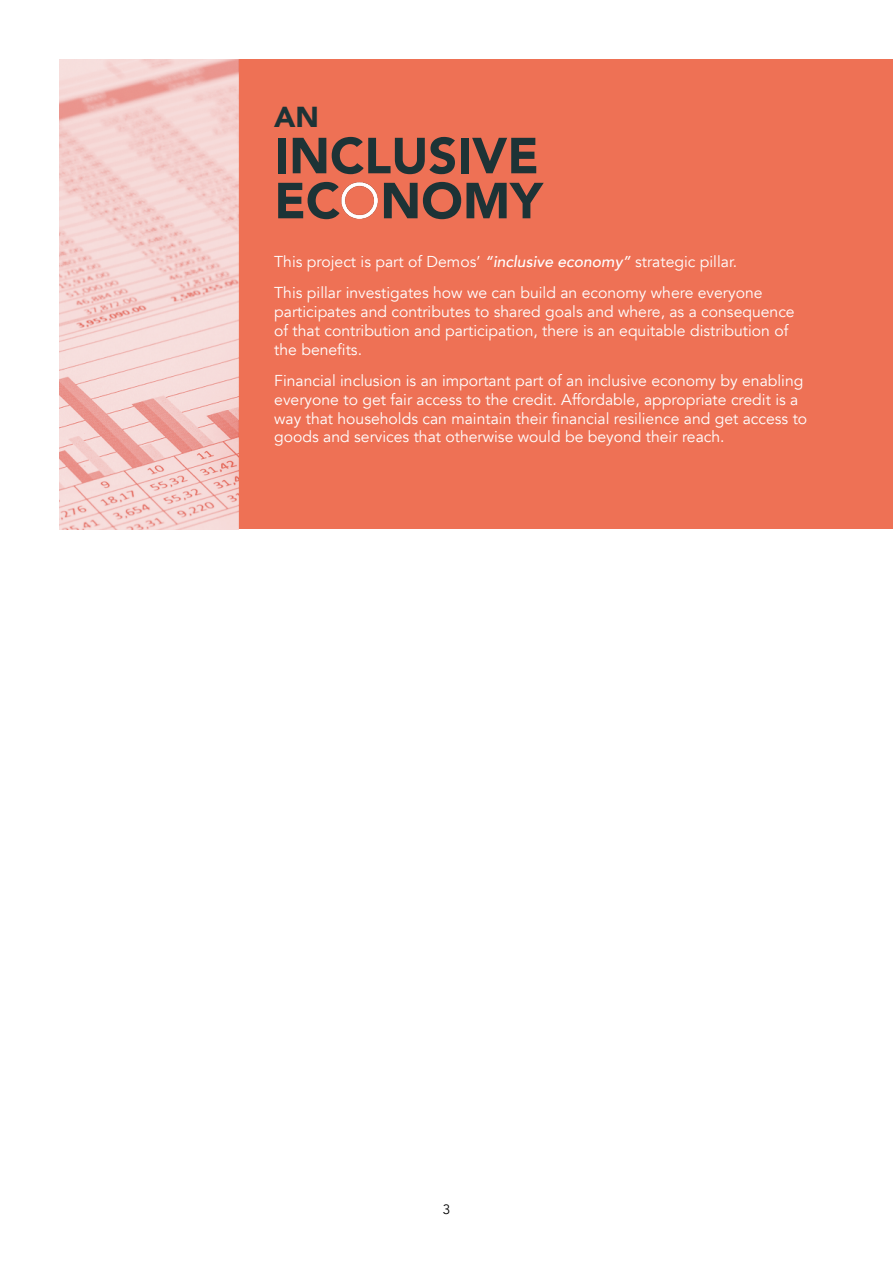
<style>
.page{position:relative;width:893px;height:1263px;background:#fff}
.page>*{position:absolute;margin:0;border:0;box-sizing:border-box;transform-origin:0 0}
.t1{font:900 50.1px/45px "Avenir";color:#1d3336}
.t2{font:900 28.8px "Avenir";color:#1d3336}
.t3{font:15.75px/18.8px "Avenir";color:#fff}
.t4{font:13.5px "Avenir";color:#000}
.s1{font-weight:500;font-style:italic}
</style>
<div class="page">
<div style="left:238px;top:60px;width:655px;height:469px;background:#ee7155"></div>
<img style="left:60px;top:60px;width:178px;height:469px">
<img style="left:341px;top:182px;width:37px;height:36px">
<h2 class="t2" style="left:274px;top:92px;width:46px">AN</h2>
<h1 class="t1" style="left:274px;top:132px;width:270px">INCLUSIVE<br>EC NOMY</h1>
<p class="t3" style="left:274px;top:246px;width:490px;line-height:31.5px">This project is part of Demos’ <span class="s1">“inclusive economy”</span> strategic pillar.<br>This pillar investigates how we can build an economy where everyone</p>
<p class="t3" style="left:274px;top:303px;width:522px">participates and contributes to shared goals and where, as a consequence of that contribution and participation, there is an equitable distribution of the benefits.</p>
<p class="t3" style="left:274px;top:372px;width:534px">Financial inclusion is an important part of an inclusive economy by enabling everyone to get fair access to the credit. Affordable, appropriate credit is a way that households can maintain their financial resilience and get access to goods and services that otherwise would be beyond their reach.</p>
<p class="t4" style="left:443px;top:1201px;width:9px">3</p>
</div>
